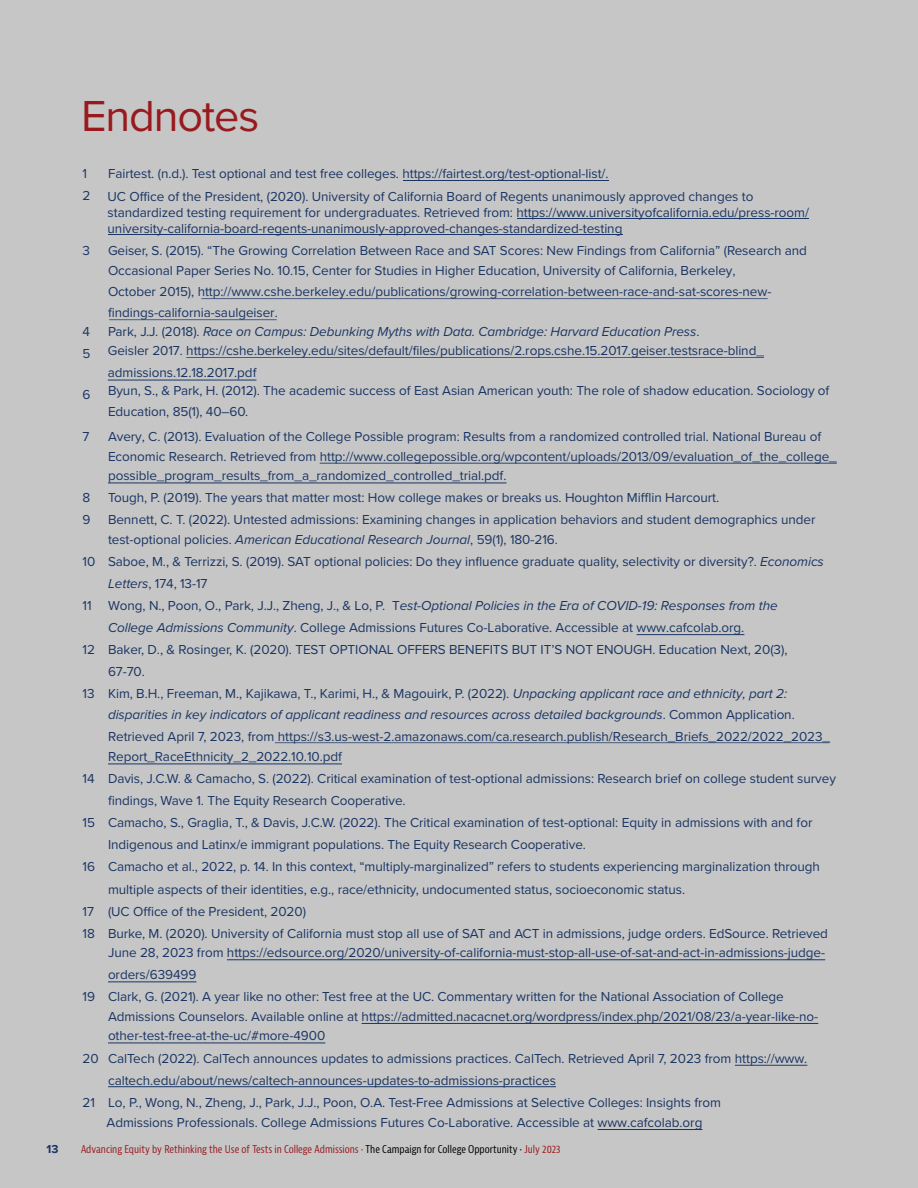
<style>
.page{position:relative;width:918px;height:1188px;background:#c6c6c6}
.page>*{position:absolute;margin:0;border:0;box-sizing:border-box;transform-origin:0 0}
.t1{font:45px "Proxima Nova";letter-spacing:-.025em;color:#991a1e}
.t2{font:13.5px/16px "Proxima Nova";letter-spacing:-.005em;color:#1a3564}
.t3{font:italic 13.5px "Proxima Nova";letter-spacing:-.005em;color:#1a3564}
.t4{font:700 12px "Proxima Nova";color:#1a3564}
.t5{font:condensed 10.5px "Bernina Sans";color:#991a1e}
.s1{font-style:normal}
.s2{font-style:italic}
.s3{color:#000}
</style>
<div class="page">
<hr style="left:403px;top:180px;width:205px;height:1px;background:#1a3564">
<hr style="left:108px;top:235px;width:514px;height:1px;background:#1a3564">
<hr style="left:517px;top:218px;width:292px;height:1px;background:#1a3564">
<hr style="left:109px;top:319px;width:168px;height:2px;background:#1a3564">
<hr style="left:201px;top:297px;width:567px;height:3px;background:#1a3564">
<hr style="left:108px;top:380px;width:148px;height:1px;background:#1a3564">
<hr style="left:186px;top:357px;width:578px;height:1px;background:#1a3564">
<hr style="left:108px;top:483px;width:398px;height:1px;background:#1a3564">
<hr style="left:320px;top:463px;width:517px;height:1px;background:#1a3564">
<hr style="left:637px;top:634px;width:107px;height:1px;background:#1a3564">
<hr style="left:275px;top:742px;width:555px;height:1px;background:#1a3564">
<hr style="left:108px;top:764px;width:234px;height:1px;background:#1a3564">
<hr style="left:108px;top:1086px;width:448px;height:1px;background:#1a3564">
<hr style="left:735px;top:1065px;width:72px;height:1px;background:#1a3564">
<hr style="left:108px;top:1043px;width:217px;height:1px;background:#1a3564">
<hr style="left:362px;top:1023px;width:456px;height:1px;background:#1a3564">
<hr style="left:108px;top:982px;width:88px;height:1px;background:#1a3564">
<hr style="left:227px;top:959px;width:598px;height:1px;background:#1a3564">
<hr style="left:598px;top:1129px;width:104px;height:1px;background:#1a3564">
<p class="t4" style="left:46px;top:1140px;width:13px">13</p>
<h1 class="t1" style="left:81px;top:83px;width:180px">Endnotes</h1>
<p class="t2" style="left:82px;top:165px;width:6px">1</p>
<p class="t2" style="left:108px;top:165px;width:502px">Fairtest. (n.d.). Test optional and test free colleges. https://fairtest.org/test-optional-list/.</p>
<p class="t2" style="left:82px;top:187px;width:9px">2</p>
<p class="t2" style="left:108px;top:188px;width:703px">UC Office of the President, (2020). University of California Board of Regents unanimously approved changes to standardized testing requirement for undergraduates. Retrieved from: https://www.universityofcalifornia.edu/press-room/ university-california-board-regents-unanimously-approved-changes-standardized-testing</p>
<p class="t2" style="left:82px;top:242px;width:9px">3</p>
<p class="t2" style="left:108px;top:240px;width:701px;line-height:19.8px">Geiser, S. (2015). “The Growing Correlation Between Race and SAT Scores: New Findings from California” (Research and<br>Occasional Paper Series No. 10.15, Center for Studies in Higher Education, University of California, Berkeley,</p>
<p class="t2" style="left:108px;top:281px;width:665px;line-height:21.1px">October 2015), http://www.cshe.berkeley.edu/publications/growing-correlation-between-race-and-sat-scores-new&shy;findings-california-saulgeiser.</p>
<p class="t2" style="left:82px;top:323px;width:9px">4</p>
<p class="t3" style="left:108px;top:321px;width:593px"><span class="s1">Park, J.J. (2018).</span> Race on Campus: Debunking Myths with Data. Cambridge: Harvard Education Press<span class="s1">.</span></p>
<p class="t2" style="left:82px;top:345px;width:9px">5</p>
<p class="t2" style="left:108px;top:338px;width:658px;line-height:22.6px">Geisler 2017. https://cshe.berkeley.edu/sites/default/files/publications/2.rops.cshe.15.2017.geiser.testsrace-blind_ admissions.12.18.2017.pdf</p>
<p class="t2" style="left:82px;top:386px;width:9px">6</p>
<p class="t2" style="left:108px;top:379px;width:723px;line-height:21px">Byun, S., &amp; Park, H. (2012). The academic success of East Asian American youth: The role of shadow education. Sociology of<br>Education, 85(1), 40–60.</p>
<p class="t2" style="left:82px;top:428px;width:8px">7</p>
<p class="t2" style="left:108px;top:426px;width:730px;line-height:19.6px">Avery, C. (2013). Evaluation of the College Possible program: Results from a randomized controlled trial. National Bureau of<br>Economic Research. Retrieved from http://www.collegepossible.org/wpcontent/uploads/2013/09/evaluation_of_the_college_ possible_program_results_from_a_randomized_controlled_trial.pdf.</p>
<p class="t2" style="left:82px;top:489px;width:9px">8</p>
<p class="t2" style="left:108px;top:489px;width:613px">Tough, P. (2019). The years that matter most: How college makes or breaks us. Houghton Mifflin Harcourt.</p>
<p class="t2" style="left:82px;top:511px;width:9px">9</p>
<p class="t2" style="left:108px;top:509px;width:709px;line-height:19.5px">Bennett, C. T. (2022). Untested admissions: Examining changes in application behaviors and student demographics under test-optional policies. <span class="s2">American Educational Research Journal</span>, 59(1), 180-216.</p>
<p class="t2" style="left:82px;top:553px;width:743px">10 Saboe, M., &amp; Terrizzi, S. (2019). SAT optional policies: Do they influence graduate quality, selectivity or diversity?. <span class="s2">Economics</span></p>
<p class="t2" style="left:108px;top:575px;width:101px"><span class="s2">Letters</span>, 174, 13-17</p>
<p class="t3" style="left:83px;top:595px;width:697px"><span class="s1">11 Wong, N., Poon, O., Park, J.J., Zheng, J., &amp; Lo, P. T</span>est-Optional Policies in the Era of COVID-19: Responses from the</p>
<p class="t2" style="left:108px;top:619px;width:638px"><span class="s2">College Admissions Community</span>. College Admissions Futures Co-Laborative. Accessible at www.cafcolab.org.</p>
<p class="t2" style="left:82px;top:641px;width:706px">12 Baker, D., &amp; Rosinger, K. (2020). TEST OPTIONAL OFFERS BENEFITS BUT IT’S NOT ENOUGH. Education Next, 20(3),</p>
<p class="t2" style="left:108px;top:663px;width:38px">67-70.</p>
<p class="t2" style="left:82px;top:685px;width:706px">13 Kim, B.H., Freeman, M., Kajikawa, T., Karimi, H., &amp; Magouirk, P. (2022). <span class="s2">Unpacking applicant race and ethnicity, part 2:</span></p>
<p class="t2" style="left:108px;top:702px;width:724px;line-height:22.2px"><span class="s2">disparities in key indicators of applicant readiness and resources across detailed backgrounds</span>. Common Application.<br>Retrieved April 7, 2023, from https://s3.us-west-2.amazonaws.com/ca.research.publish/Research_Briefs_2022/2022_2023_</p>
<p class="t2" style="left:108px;top:749px;width:235px">Report_RaceEthnicity_2_2022.10.10.pdf</p>
<p class="t2" style="left:82px;top:770px;width:755px">14 Davis, J.C.W. &amp; Camacho, S. (2022). Critical examination of test-optional admissions: Research brief on college student survey</p>
<p class="t2" style="left:108px;top:792px;width:299px">findings, Wave 1. The Equity Research Cooperative.</p>
<p class="t2" style="left:82px;top:814px;width:732px">15 Camacho, S., Graglia, T., &amp; Davis, J.C.W. (2022). The Critical examination of test-optional: Equity in admissions with and for</p>
<p class="t2" style="left:108px;top:836px;width:479px">Indigenous and Latinx/e immigrant populations. The Equity Research Cooperative.</p>
<p class="t2" style="left:83px;top:858px;width:739px">16 Camacho et al., 2022, p. 14. In this context, “multiply-marginalized” refers to students experiencing marginalization through</p>
<p class="t2" style="left:108px;top:880px;width:579px">multiple aspects of their identities, e.g., race/ethnicity, undocumented status, socioeconomic status.</p>
<p class="t2" style="left:83px;top:903px;width:225px">17 (UC Office of the President, 2020)</p>
<p class="t2" style="left:83px;top:925px;width:747px">18 Burke, M. (2020). University of California must stop all use of SAT and ACT in admissions, judge orders. EdSource. Retrieved</p>
<p class="t2" style="left:108px;top:944px;width:719px">June 28, 2023 from https://edsource.org/2020/university-of-california-must-stop-all-use-of-sat-and-act-in-admissions-judge-</p>
<p class="t2" style="left:108px;top:966px;width:90px">orders/639499</p>
<p class="t2" style="left:83px;top:988px;width:703px">19 Clark, G. (2021). A year like no other: Test free at the UC. Commentary written for the National Association of College</p>
<p class="t2" style="left:108px;top:1006px;width:712px;line-height:19.5px">Admissions Counselors. Available online at https://admitted.nacacnet.org/wordpress/index.php/2021/08/23/a-year-like-no&shy;other-test-free-at-the-uc/#more-4900</p>
<p class="t2" style="left:108px;top:1047px;width:701px;line-height:22px;text-indent:-26px">20 CalTech (2022). CalTech announces updates to admissions practices. CalTech. Retrieved April 7, 2023 from https://www. caltech.edu/about/news/caltech-announces-updates-to-admissions-practices</p>
<p class="t2" style="left:83px;top:1091px;width:640px;line-height:20.4px;text-align:center">21 Lo, P., Wong, N., Zheng, J., Park, J.J., Poon, O.A. Test-Free Admissions at Selective Colleges: Insights from<br>Admissions Professionals. College Admissions Futures Co-Laborative. Accessible at www.cafcolab.org</p>
<p class="t5" style="left:81px;top:1143px;width:481px">Advancing Equity by Rethinking the Use of Tests in College Admissions • <span class="s3">The Campaign for College Opportunity •</span> July 2023</p>
</div>
